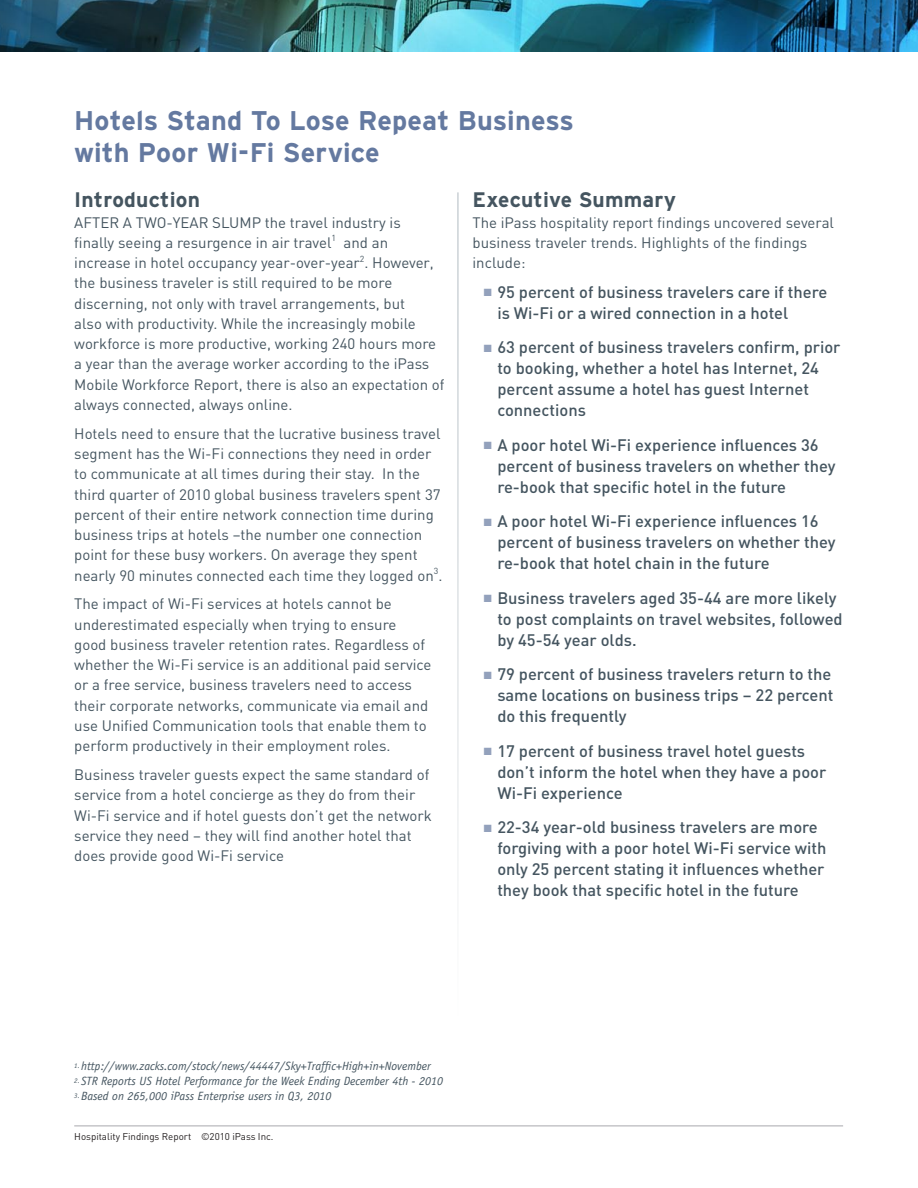
<style>
.page{position:relative;width:918px;height:1188px;background:#fff}
.page>*{position:absolute;margin:0;border:0;box-sizing:border-box;transform-origin:0 0}
.Head_18bld{font:700 27px/32.4px "Interstate";letter-spacing:.005em;color:#6479a0}
.Head_14pt{font:700 21px "Interstate";letter-spacing:.01em;color:#455560}
.bullet_indent_11pt_m{font:500 16.5px/21px "DIN";color:#455560}
.body_copy{font:15px/20.2px "DIN";color:#455560}
.footnote_numbered{font:italic 12px "Officina Sans";color:#455560}
.address{font:9.75px "DIN";color:#231f20}
.s1{color:#93a1bc}
.s2{font-size:7.05px}
</style>
<div class="page">
<hr style="left:74px;top:1126px;width:769px;height:1px;background:#a8a9ad">
<img style="left:0;top:0;width:918px;height:51px">
<hr style="left:457px;top:192px;width:2px;height:824px;background:#b8c1c7">
<p class="Head_18bld" style="left:74px;top:104px;width:501px">Hotels Stand To Lose Repeat Business with Poor Wi-Fi Service</p>
<p class="Head_14pt" style="left:74px;top:188px;width:127px">Introduction</p>
<p class="body_copy" style="left:74px;top:212px;width:372px">AFTER A TWO-YEAR SLUMP the travel industry is<br>finally seeing a resurgence in air travel<sup>1</sup> and an increase in hotel occupancy year-over-year<sup>2</sup>. However, the business traveler is still required to be more discerning, not only with travel arrangements, but<br>also with productivity. While the increasingly mobile workforce is more productive, working 240 hours more a year than the average worker according to the iPass Mobile Workforce Report, there is also an expectation of always connected, always online.</p>
<p class="body_copy" style="left:74px;top:423px;width:370px">Hotels need to ensure that the lucrative business travel segment has the Wi-Fi connections they need in order to communicate at all times during their stay. In the third quarter of 2010 global business travelers spent 37 percent of their entire network connection time during business trips at hotels –the number one connection point for these busy workers. On average they spent nearly 90 minutes connected each time they logged on<sup>3</sup>.</p>
<p class="body_copy" style="left:74px;top:594px;width:359px">The impact of Wi-Fi services at hotels cannot be underestimated especially when trying to ensure good business traveler retention rates. Regardless of whether the Wi-Fi service is an additional paid service or a free service, business travelers need to access their corporate networks, communicate via email and use Unified Communication tools that enable them to perform productively in their employment roles.</p>
<p class="body_copy" style="left:74px;top:764px;width:359px">Business traveler guests expect the same standard of service from a hotel concierge as they do from their Wi-Fi service and if hotel guests don’t get the network service they need – they will find another hotel that does provide good Wi-Fi service</p>
<p class="Head_14pt" style="left:472px;top:188px;width:205px">Executive Summary</p>
<p class="body_copy" style="left:472px;top:212px;width:363px">The iPass hospitality report findings uncovered several business traveler trends. Highlights of the findings include:</p>
<p class="bullet_indent_11pt_m" style="left:497px;top:281px;width:332px;text-indent:-14px"><span class="s1">■</span> 95 percent of business travelers care if there is Wi-Fi or a wired connection in a hotel</p>
<p class="bullet_indent_11pt_m" style="left:497px;top:336px;width:345px;text-indent:-14px"><span class="s1">■</span> 63 percent of business travelers confirm, prior to booking, whether a hotel has Internet, 24 percent assume a hotel has guest Internet connections</p>
<p class="bullet_indent_11pt_m" style="left:497px;top:434px;width:340px;text-indent:-14px"><span class="s1">■</span> A poor hotel Wi-Fi experience influences 36 percent of business travelers on whether they re-book that specific hotel in the future</p>
<p class="bullet_indent_11pt_m" style="left:497px;top:510px;width:340px;text-indent:-14px"><span class="s1">■</span> A poor hotel Wi-Fi experience influences 16 percent of business travelers on whether they re-book that hotel chain in the future</p>
<p class="bullet_indent_11pt_m" style="left:497px;top:587px;width:347px;text-indent:-14px"><span class="s1">■</span> Business travelers aged 35-44 are more likely to post complaints on travel websites, followed by 45-54 year olds.</p>
<p class="bullet_indent_11pt_m" style="left:497px;top:663px;width:338px;text-indent:-14px"><span class="s1">■</span> 79 percent of business travelers return to the same locations on business trips – 22 percent do this frequently</p>
<p class="bullet_indent_11pt_m" style="left:497px;top:740px;width:330px;text-indent:-14px"><span class="s1">■</span> 17 percent of business travel hotel guests don’t inform the hotel when they have a poor<br>Wi-Fi experience</p>
<p class="bullet_indent_11pt_m" style="left:497px;top:816px;width:331px;text-indent:-14px"><span class="s1">■</span> 22-34 year-old business travelers are more forgiving with a poor hotel Wi-Fi service with only 25 percent stating it influences whether they book that specific hotel in the future</p>
<p class="footnote_numbered" style="left:74px;top:1059px;width:358px"><span class="s2">1.</span> http://www.zacks.com/stock/news/44447/Sky+Traffic+High+in+November</p>
<p class="footnote_numbered" style="left:74px;top:1074px;width:370px"><span class="s2">2.</span> STR Reports US Hotel Performance for the Week Ending December 4th - 2010</p>
<p class="footnote_numbered" style="left:74px;top:1089px;width:259px"><span class="s2">3.</span> Based on 265,000 iPass Enterprise users in Q3, 2010</p>
<p class="address" style="left:74px;top:1130px;width:201px">Hospitality Findings Report ©2010 iPass Inc.</p>
</div>
